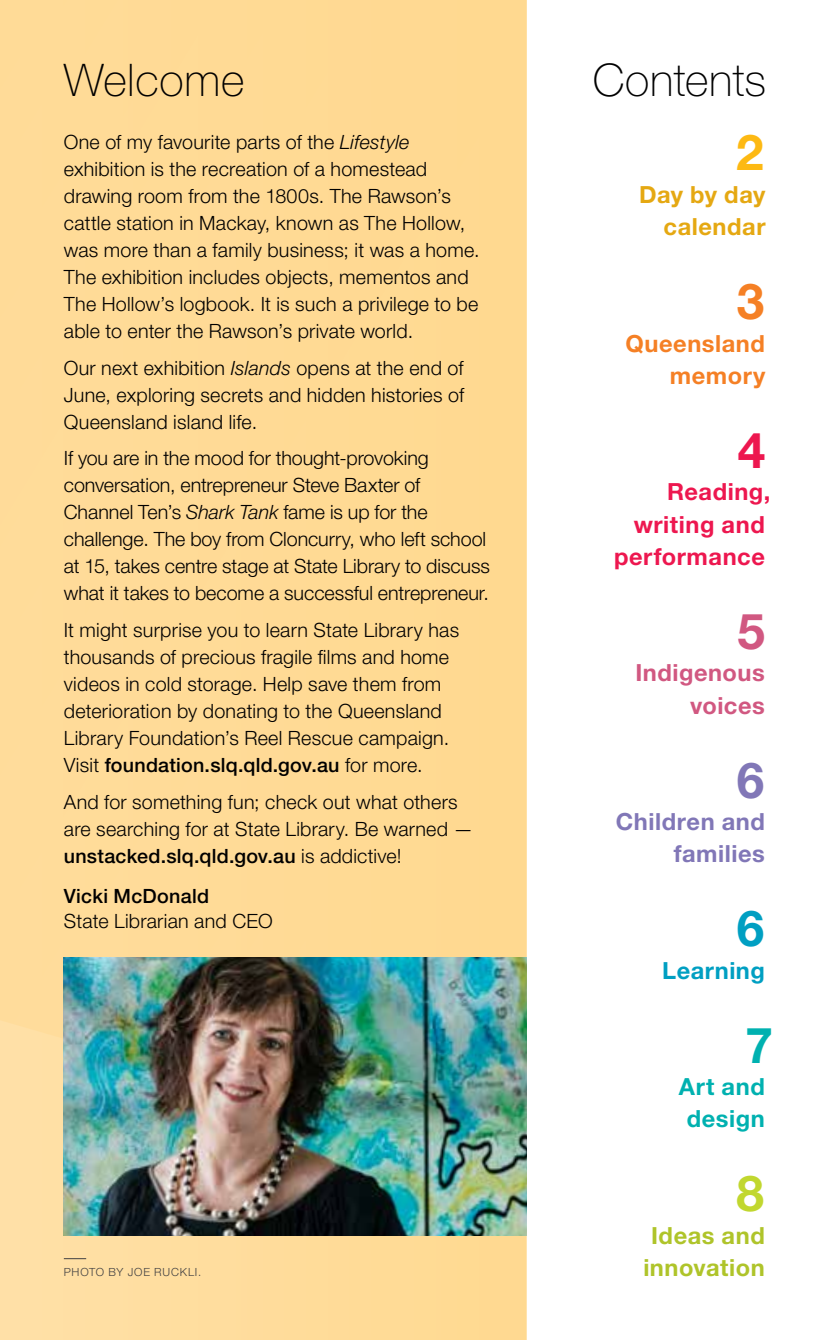
<style>
.page{position:relative;width:830px;height:1340px;background:#fff}
.page>*{position:absolute;margin:0;border:0;box-sizing:border-box;transform-origin:0 0}
.t1{font:700 49.5px "Helvetica Neue LT Std";color:#fdb913}
.t2{font:700 49.5px "Helvetica Neue LT Std";color:#f58025}
.t3{font:700 49.5px "Helvetica Neue LT Std";color:#ed174f}
.t4{font:700 49.5px "Helvetica Neue LT Std";color:#d15881}
.t5{font:700 49.5px "Helvetica Neue LT Std";color:#8177b7}
.t6{font:700 49.5px "Helvetica Neue LT Std";color:#009fc2}
.t7{font:700 49.5px "Helvetica Neue LT Std";color:#00b1b0}
.t8{font:700 49.5px "Helvetica Neue LT Std";color:#c1d72f}
.t9{font:100 45px "Helvetica Neue LT Std";letter-spacing:.01em;color:#000}
.t10{font:700 23.62px/32.4px "Helvetica Neue LT Std";letter-spacing:.025em;color:#ed174f;text-align:right}
.t11{font:700 23.62px/32.4px "Helvetica Neue LT Std";letter-spacing:.025em;color:#8177b7;text-align:right}
.t12{font:700 23.62px "Helvetica Neue LT Std";letter-spacing:.02em;color:#afc42a}
.t13{font:700 23.62px/32.4px "Helvetica Neue LT Std";letter-spacing:.025em;color:#e5a812;text-align:right}
.t14{font:700 23.62px/32.4px "Helvetica Neue LT Std";letter-spacing:.025em;color:#f58025;text-align:right}
.t15{font:700 23.62px/32.4px "Helvetica Neue LT Std";letter-spacing:.02em;color:#d15881;text-align:right}
.t16{font:700 23.62px/32.4px "Helvetica Neue LT Std";letter-spacing:.025em;color:#00b1b0;text-align:center}
.t17{font:700 23.62px "Helvetica Neue LT Std";letter-spacing:.025em;color:#009fc2}
.t18{font:300 19.8px/27px "Helvetica Neue LT Std";letter-spacing:.01em;color:#000}
.t19{font:500 19.8px "Helvetica Neue LT Std";letter-spacing:.015em;color:#000}
.t20{font:300 11.25px "Helvetica Neue LT Std";letter-spacing:.07em;color:#414042}
.s1{font-style:italic}
.s2{font-weight:500}
</style>
<div class="page">
<svg style="left:0;top:1276px;width:526px;height:63px;background:#ffdc9b"></svg>
<div style="left:0;top:0;width:526px;height:1276px;background:#ffda96"></div>
<svg style="left:64px;top:1258px;width:22px;height:1px"></svg>
<img style="left:64px;top:957px;width:462px;height:278px">
<h2 class="t9" style="left:64px;top:54px;width:182px">Welcome</h2>
<h2 class="t9" style="left:592px;top:54px;width:175px">Contents</h2>
<h1 class="t1" style="left:735px;top:122px;width:29px">2</h1>
<p class="t13" style="left:638px;top:178px;width:128px">Day by day calendar</p>
<p class="t18" style="left:64px;top:128px;width:417px">One of my favourite parts of the <span class="s1">Lifestyle </span>exhibition is the recreation of a homestead drawing room from the 1800s. The Rawson’s cattle station in Mackay, known as The Hollow, was more than a family business; it was a home.<br>The exhibition includes objects, mementos and The Hollow’s logbook. It is such a privilege to be able to enter the Rawson’s private world.</p>
<p class="t18" style="left:64px;top:354px;width:401px;text-align:justify">Our next exhibition <span class="s1">Islands</span> opens at the end of June, exploring secrets and hidden histories of Queensland island life.</p>
<p class="t18" style="left:64px;top:444px;width:427px">If you are in the mood for thought-provoking conversation, entrepreneur Steve Baxter of Channel Ten’s <span class="s1">Shark Tank</span> fame is up for the challenge. The boy from Cloncurry, who left school at 15, takes centre stage at State Library to discuss what it takes to become a successful entrepreneur.</p>
<p class="t18" style="left:64px;top:616px;width:397px">It might surprise you to learn State Library has thousands of precious fragile films and home videos in cold storage. Help save them from deterioration by donating to the Queensland Library Foundation’s Reel Rescue campaign.<br>Visit <span class="s2">foundation.slq.qld.gov.au</span> for more.</p>
<p class="t18" style="left:64px;top:787px;width:411px">And for something fun; check out what others are searching for at State Library. Be warned — <span class="s2">unstacked.slq.qld.gov.au</span> is addictive!</p>
<p class="t19" style="left:64px;top:884px;width:147px">Vicki McDonald</p>
<p class="t18" style="left:64px;top:907px;width:210px">State Librarian and CEO</p>
<h1 class="t2" style="left:736px;top:271px;width:29px">3</h1>
<p class="t14" style="left:625px;top:326px;width:141px">Queensland memory</p>
<h1 class="t3" style="left:737px;top:419px;width:29px">4</h1>
<p class="t10" style="left:614px;top:475px;width:157px">Reading, writing and performance</p>
<h1 class="t4" style="left:737px;top:600px;width:29px">5</h1>
<p class="t15" style="left:635px;top:656px;width:131px">Indigenous voices</p>
<h1 class="t5" style="left:736px;top:749px;width:29px">6</h1>
<p class="t11" style="left:615px;top:805px;width:150px">Children and families</p>
<h1 class="t6" style="left:736px;top:898px;width:29px">6</h1>
<p class="t17" style="left:662px;top:955px;width:104px">Learning</p>
<h1 class="t7" style="left:745px;top:1014px;width:29px">7</h1>
<p class="t16" style="left:678px;top:1069px;width:87px">Art and design</p>
<h1 class="t8" style="left:736px;top:1163px;width:29px">8</h1>
<p class="t12" style="left:650px;top:1220px;width:115px">Ideas and</p>
<p class="t20" style="left:64px;top:1265px;width:139px">PHOTO BY JOE RUCKLI.</p>
<p class="t12" style="left:643px;top:1253px;width:123px">innovation</p>
</div>
